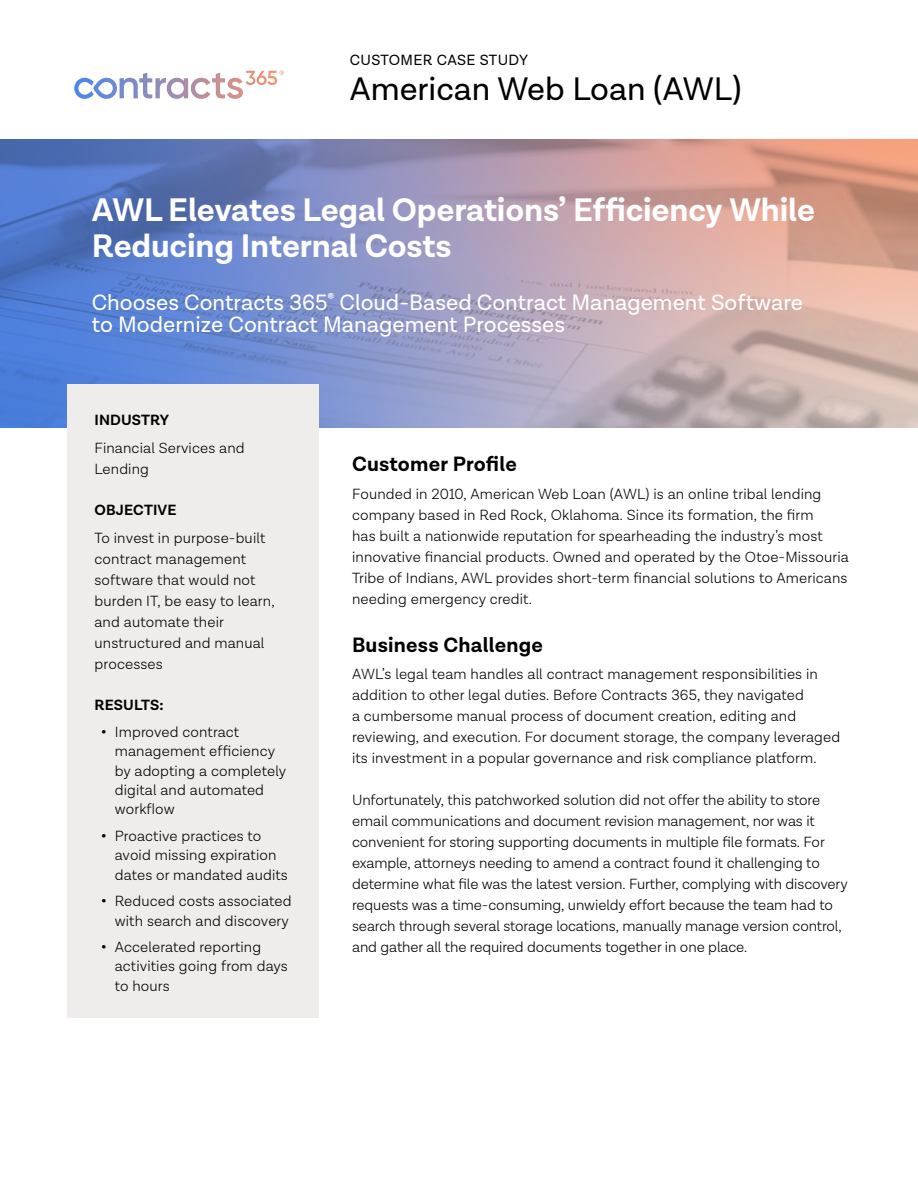
<style>
.page{position:relative;width:918px;height:1188px;background:#fff}
.page>*{position:absolute;margin:0;border:0;box-sizing:border-box;transform-origin:0 0}
.t1{font:700 33px/36px "Lota Grotesque";letter-spacing:-.005em;color:#fff}
.t2{font:33px "Lota Grotesque";color:#000}
.t3{font:22.5px/21.9px "Lota Grotesque";color:#fff}
.t4{font:700 21px "Lota Grotesque";letter-spacing:.01em;color:#000}
.t5{font:300 15px/21px "Lota Grotesque";letter-spacing:.01em;color:#000}
.t6{font:700 15px "Lota Grotesque";letter-spacing:.01em;color:#000}
.t7{font:15px "Lota Grotesque";letter-spacing:.025em;color:#000}
.s1{font-weight:600}
</style>
<div class="page">
<svg style="left:139px;top:70px;width:145px;height:29px"></svg>
<img style="left:0;top:139px;width:918px;height:289px">
<div style="left:68px;top:384px;width:251px;height:634px;background:#eeedeb"></div>
<p class="t7" style="left:350px;top:52px;width:180px">CUSTOMER CASE STUDY</p>
<h1 class="t2" style="left:350px;top:70px;width:393px">American Web Loan (AWL)</h1>
<h1 class="t1" style="left:92px;top:193px;width:725px">AWL Elevates Legal Operations’ Efficiency While<br>Reducing Internal Costs</h1>
<h2 class="t3" style="left:92px;top:292px;width:713px">Chooses Contracts 365<sup>®</sup> Cloud-Based Contract Management Software to Modernize Contract Management Processes</h2>
<p class="t6" style="left:94px;top:412px;width:76px">INDUSTRY</p>
<p class="t5" style="left:94px;top:438px;width:152px">Financial Services and<br>Lending</p>
<p class="t6" style="left:94px;top:502px;width:84px">OBJECTIVE</p>
<p class="t5" style="left:94px;top:528px;width:182px">To invest in purpose-built contract management software that would not burden IT, be easy to learn, and automate their unstructured and manual processes</p>
<p class="t6" style="left:94px;top:697px;width:71px">RESULTS:</p>
<p class="t5" style="left:115px;top:722px;width:173px;line-height:19.5px;text-indent:-14px"><span class="s1">•</span> Improved contract management efficiency by adopting a completely digital and automated workflow</p>
<p class="t5" style="left:115px;top:826px;width:175px;line-height:19.5px;text-indent:-14px"><span class="s1">•</span> Proactive practices to avoid missing expiration dates or mandated audits</p>
<p class="t5" style="left:101px;top:891px;width:192px;line-height:19.5px;text-align:right"><span class="s1">•</span> Reduced costs associated with search and discovery</p>
<p class="t5" style="left:115px;top:937px;width:175px;line-height:19.5px;text-indent:-14px"><span class="s1">•</span> Accelerated reporting activities going from days to hours</p>
<h3 class="t4" style="left:352px;top:452px;width:166px">Customer Profile</h3>
<p class="t5" style="left:352px;top:483px;width:498px">Founded in 2010, American Web Loan (AWL) is an online tribal lending company based in Red Rock, Oklahoma. Since its formation, the firm<br>has built a nationwide reputation for spearheading the industry’s most innovative financial products. Owned and operated by the Otoe-Missouria Tribe of Indians, AWL provides short-term financial solutions to Americans needing emergency credit.</p>
<h3 class="t4" style="left:352px;top:632px;width:192px">Business Challenge</h3>
<p class="t5" style="left:352px;top:664px;width:490px">AWL’s legal team handles all contract management responsibilities in addition to other legal duties. Before Contracts 365, they navigated<br>a cumbersome manual process of document creation, editing and reviewing, and execution. For document storage, the company leveraged its investment in a popular governance and risk compliance platform.</p>
<p class="t5" style="left:352px;top:789px;width:497px">Unfortunately, this patchworked solution did not offer the ability to store email communications and document revision management, nor was it convenient for storing supporting documents in multiple file formats. For example, attorneys needing to amend a contract found it challenging to determine what file was the latest version. Further, complying with discovery requests was a time-consuming, unwieldy effort because the team had to search through several storage locations, manually manage version control, and gather all the required documents together in one place.</p>
</div>
